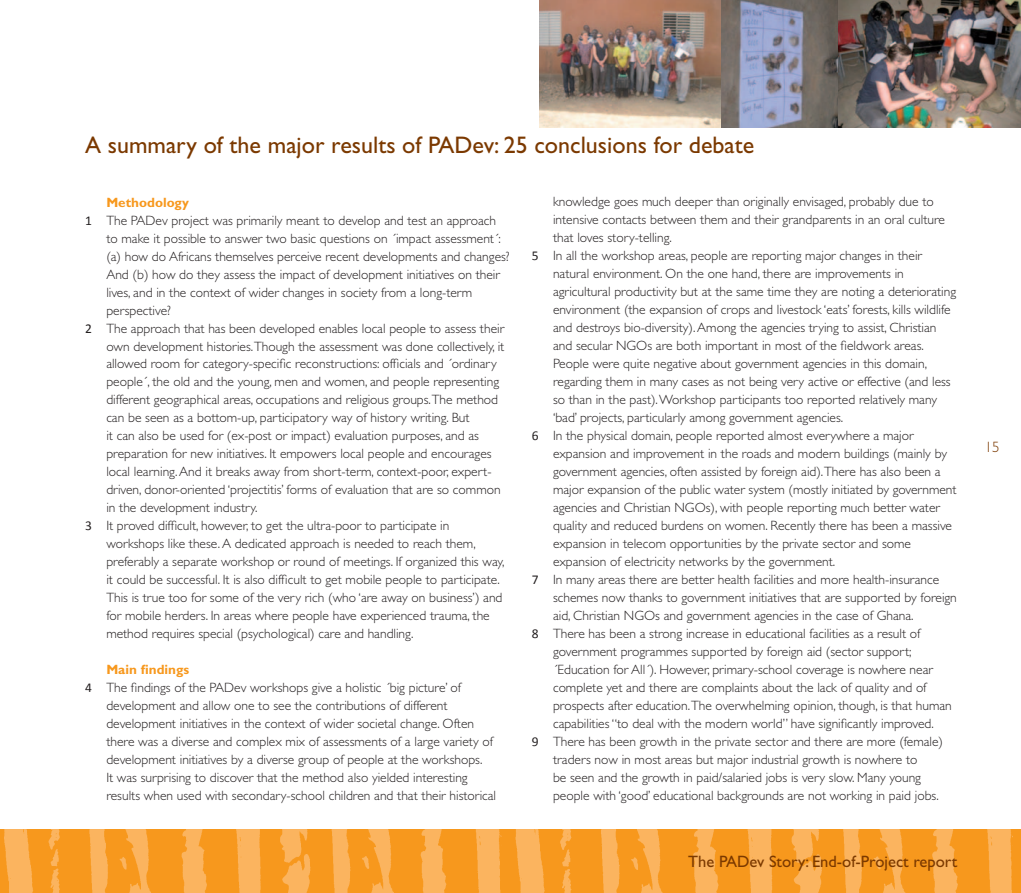
<style>
.page{position:relative;width:1021px;height:893px;background:#fff}
.page>*{position:absolute;margin:0;border:0;box-sizing:border-box;transform-origin:0 0}
.t1{font:24px "Gill Sans";color:#7b3900}
.t2{font:16.5px "Gill Sans";color:#7b3900}
.t3{font:300 15px "Gill Sans";color:#7b3900}
.t4{font:300 13.5px "Gill Sans";color:#231f20}
.t5{font:700 13.5px "Gill Sans";color:#f7981d}
.s1{font-family:"Calibri";font-weight:400}
</style>
<div class="page">
<img style="left:0;top:829px;width:1020px;height:64px">
<img style="left:539px;top:0;width:481px;height:128px">
<h1 class="t1" style="left:85px;top:131px;width:670px">A summary of the major results of PADev: 25 conclusions for debate</h1>
<p class="t5" style="left:106px;top:194px;width:84px">Methodology</p>
<p class="t4" style="left:85px;top:212px;width:412px"><span class="s1">1</span> The PADev project was primarily meant to develop and test an approach</p>
<p class="t4" style="left:106px;top:230px;width:396px">to make it possible to answer two basic questions on ´impact assessment´:</p>
<p class="t4" style="left:106px;top:248px;width:405px">(a) how do Africans themselves perceive recent developments and changes?</p>
<p class="t4" style="left:106px;top:266px;width:395px">And (b) how do they assess the impact of development initiatives on their</p>
<p class="t4" style="left:106px;top:284px;width:367px">lives, and in the context of wider changes in society from a long-term</p>
<p class="t4" style="left:106px;top:302px;width:66px">perspective?</p>
<p class="t4" style="left:85px;top:320px;width:420px"><span class="s1">2</span> The approach that has been developed enables local people to assess their</p>
<p class="t4" style="left:106px;top:338px;width:399px">own development histories.Though the assessment was done collectively, it</p>
<p class="t4" style="left:106px;top:356px;width:392px">allowed room for category-specific reconstructions: officials and ´ordinary</p>
<p class="t4" style="left:106px;top:374px;width:394px">people´, the old and the young, men and women, and people representing</p>
<p class="t4" style="left:106px;top:392px;width:393px">different geographical areas, occupations and religious groups.The method</p>
<p class="t4" style="left:106px;top:410px;width:365px">can be seen as a bottom-up, participatory way of history writing. But</p>
<p class="t4" style="left:106px;top:428px;width:374px">it can also be used for (ex-post or impact) evaluation purposes, and as</p>
<p class="t4" style="left:106px;top:446px;width:387px">preparation for new initiatives. It empowers local people and encourages</p>
<p class="t4" style="left:106px;top:464px;width:387px">local learning. And it breaks away from short-term, context-poor, expert-</p>
<p class="t4" style="left:106px;top:482px;width:396px">driven, donor-oriented ‘projectitis’ forms of evaluation that are so common</p>
<p class="t4" style="left:106px;top:500px;width:153px">in the development industry.</p>
<p class="t4" style="left:85px;top:518px;width:366px"><span class="s1">3</span> It proved difficult, however, to get the ultra-poor to participate in</p>
<p class="t4" style="left:106px;top:536px;width:371px">workshops like these. A dedicated approach is needed to reach them,</p>
<p class="t4" style="left:106px;top:554px;width:399px">preferably a separate workshop or round of meetings. If organized this way,</p>
<p class="t4" style="left:106px;top:572px;width:395px">it could be successful. It is also difficult to get mobile people to participate.</p>
<p class="t4" style="left:106px;top:590px;width:397px">This is true too for some of the very rich (who ‘are away on business’) and</p>
<p class="t4" style="left:106px;top:608px;width:385px">for mobile herders. In areas where people have experienced trauma, the</p>
<p class="t4" style="left:106px;top:626px;width:308px">method requires special (psychological) care and handling.</p>
<p class="t5" style="left:106px;top:662px;width:84px">Main findings</p>
<p class="t4" style="left:85px;top:680px;width:377px"><span class="s1">4</span> The findings of the PADev workshops give a holistic ´big picture’ of</p>
<p class="t4" style="left:106px;top:698px;width:342px">development and allow one to see the contributions of different</p>
<p class="t4" style="left:106px;top:716px;width:369px">development initiatives in the context of wider societal change. Often</p>
<p class="t4" style="left:106px;top:734px;width:388px">there was a diverse and complex mix of assessments of a large variety of</p>
<p class="t4" style="left:106px;top:752px;width:377px">development initiatives by a diverse group of people at the workshops.</p>
<p class="t4" style="left:106px;top:770px;width:363px">It was surprising to discover that the method also yielded interesting</p>
<p class="t4" style="left:106px;top:788px;width:391px">results when used with secondary-school children and that their historical</p>
<p class="t4" style="left:553px;top:194px;width:382px">knowledge goes much deeper than originally envisaged, probably due to</p>
<p class="t4" style="left:553px;top:212px;width:393px">intensive contacts between them and their grandparents in an oral culture</p>
<p class="t4" style="left:553px;top:230px;width:120px">that loves story-telling.</p>
<p class="t4" style="left:531px;top:248px;width:392px"><span class="s1">5</span> In all the workshop areas, people are reporting major changes in their</p>
<p class="t4" style="left:553px;top:266px;width:352px">natural environment. On the one hand, there are improvements in</p>
<p class="t4" style="left:553px;top:284px;width:404px">agricultural productivity but at the same time they are noting a deteriorating</p>
<p class="t4" style="left:553px;top:302px;width:399px">environment (the expansion of crops and livestock ‘eats’ forests, kills wildlife</p>
<p class="t4" style="left:553px;top:320px;width:385px">and destroys bio-diversity). Among the agencies trying to assist, Christian</p>
<p class="t4" style="left:553px;top:338px;width:372px">and secular NGOs are both important in most of the fieldwork areas.</p>
<p class="t4" style="left:553px;top:356px;width:375px">People were quite negative about government agencies in this domain,</p>
<p class="t4" style="left:553px;top:374px;width:399px">regarding them in many cases as not being very active or effective (and less</p>
<p class="t4" style="left:553px;top:392px;width:385px">so than in the past). Workshop participants too reported relatively many</p>
<p class="t4" style="left:553px;top:410px;width:292px">‘bad’ projects, particularly among government agencies.</p>
<p class="t4" style="left:531px;top:428px;width:383px"><span class="s1">6</span> In the physical domain, people reported almost everywhere a major</p>
<p class="t4" style="left:553px;top:446px;width:395px">expansion and improvement in the roads and modern buildings (mainly by</p>
<p class="t4" style="left:553px;top:464px;width:389px">government agencies, often assisted by foreign aid).There has also been a</p>
<p class="t4" style="left:553px;top:482px;width:405px">major expansion of the public water system (mostly initiated by government</p>
<p class="t4" style="left:553px;top:500px;width:388px">agencies and Christian NGOs), with people reporting much better water</p>
<p class="t4" style="left:553px;top:518px;width:400px">quality and reduced burdens on women. Recently there has been a massive</p>
<p class="t4" style="left:553px;top:536px;width:359px">expansion in telecom opportunities by the private sector and some</p>
<p class="t4" style="left:553px;top:554px;width:284px">expansion of electricity networks by the government.</p>
<p class="t4" style="left:531px;top:572px;width:409px"><span class="s1">7</span> In many areas there are better health facilities and more health-insurance</p>
<p class="t4" style="left:553px;top:590px;width:405px">schemes now thanks to government initiatives that are supported by foreign</p>
<p class="t4" style="left:553px;top:608px;width:362px">aid, Christian NGOs and government agencies in the case of Ghana.</p>
<p class="t4" style="left:531px;top:626px;width:390px"><span class="s1">8</span> There has been a strong increase in educational facilities as a result of</p>
<p class="t4" style="left:553px;top:644px;width:360px">government programmes supported by foreign aid (sector support;</p>
<p class="t4" style="left:553px;top:662px;width:381px">´Education for All´). However, primary-school coverage is nowhere near</p>
<p class="t4" style="left:553px;top:680px;width:375px">complete yet and there are complaints about the lack of quality and of</p>
<p class="t4" style="left:553px;top:698px;width:400px">prospects after education.The overwhelming opinion, though, is that human</p>
<p class="t4" style="left:553px;top:716px;width:382px">capabilities “to deal with the modern world” have significantly improved.</p>
<p class="t4" style="left:531px;top:734px;width:413px"><span class="s1">9</span> There has been growth in the private sector and there are more (female)</p>
<p class="t4" style="left:553px;top:752px;width:366px">traders now in most areas but major industrial growth is nowhere to</p>
<p class="t4" style="left:553px;top:770px;width:369px">be seen and the growth in paid/salaried jobs is very slow. Many young</p>
<p class="t4" style="left:553px;top:788px;width:387px">people with ‘good’ educational backgrounds are not working in paid jobs.</p>
<p class="t2" style="left:688px;top:852px;width:270px">The PADev Story: End-of-Project report</p>
<p class="t3" style="left:984px;top:439px;width:16px">15</p>
</div>
